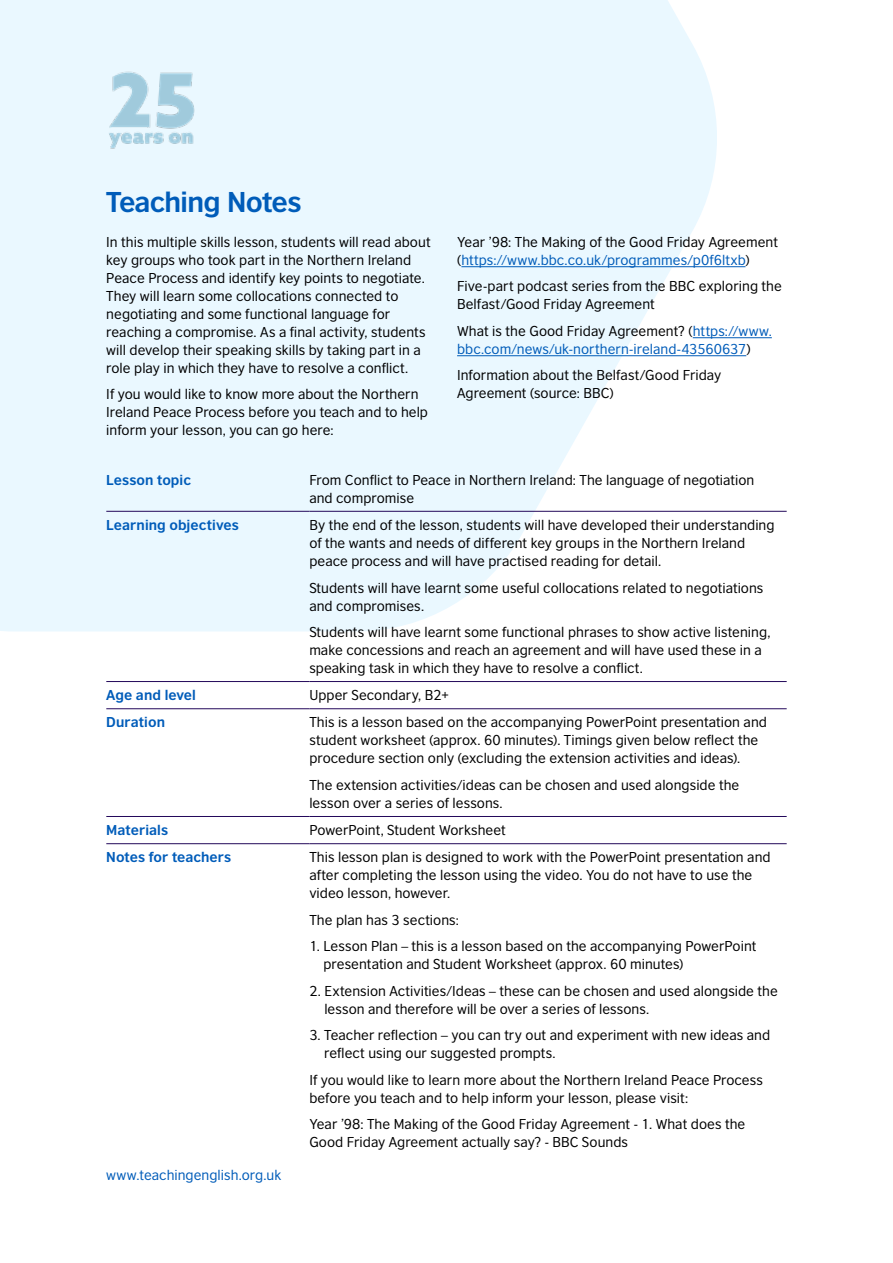
<style>
.page{position:relative;width:893px;height:1263px;background:#fff}
.page>*{position:absolute;margin:0;border:0;box-sizing:border-box;transform-origin:0 0}
.t1{font:700 27px "British Council Sans";letter-spacing:-.025em;color:#005cb9}
.t2{font:13.5px/18px "British Council Sans";letter-spacing:.005em;color:#000}
.t3{font:13.5px/18px "British Council Sans";letter-spacing:.005em;color:#005cb9}
.t4{font:700 13.5px "British Council Sans";letter-spacing:.005em;color:#005cb9}
.s1{color:#005cb9}
.s2{color:#000}
</style>
<div class="page">
<svg style="left:0;top:0;width:725px;height:631px;background:#ecf8fe"></svg>
<img style="left:106px;top:64px;width:91px;height:92px">
<hr style="left:461px;top:266px;width:284px;height:1px;background:#005cb9">
<hr style="left:693px;top:337px;width:79px;height:1px;background:#005cb9">
<hr style="left:457px;top:355px;width:289px;height:1px;background:#005cb9">
<hr style="left:106px;top:511px;width:203px;height:1px;background:#23085a">
<hr style="left:309px;top:511px;width:478px;height:1px;background:#23085a">
<hr style="left:106px;top:681px;width:203px;height:1px;background:#23085a">
<hr style="left:309px;top:681px;width:478px;height:1px;background:#23085a">
<hr style="left:106px;top:708px;width:203px;height:1px;background:#23085a">
<hr style="left:309px;top:708px;width:478px;height:1px;background:#23085a">
<hr style="left:106px;top:816px;width:203px;height:1px;background:#23085a">
<hr style="left:309px;top:816px;width:478px;height:1px;background:#23085a">
<hr style="left:106px;top:843px;width:203px;height:1px;background:#23085a">
<hr style="left:309px;top:843px;width:478px;height:1px;background:#23085a">
<h1 class="t1" style="left:106px;top:178px;width:197px">Teaching Notes</h1>
<p class="t2" style="left:106px;top:232px;width:326px">In this multiple skills lesson, students will read about key groups who took part in the Northern Ireland Peace Process and identify key points to negotiate.<br>They will learn some collocations connected to negotiating and some functional language for reaching a compromise. As a final activity, students will develop their speaking skills by taking part in a role play in which they have to resolve a conflict.</p>
<p class="t2" style="left:106px;top:384px;width:323px">If you would like to know more about the Northern<br>Ireland Peace Process before you teach and to help inform your lesson, you can go here:</p>
<p class="t2" style="left:457px;top:232px;width:322px">Year ’98: The Making of the Good Friday Agreement (<span class="s1">https://www.bbc.co.uk/programmes/p0f6ltxb</span>)</p>
<p class="t2" style="left:457px;top:276px;width:326px">Five-part podcast series from the BBC exploring the<br>Belfast/Good Friday Agreement</p>
<p class="t3" style="left:457px;top:321px;width:316px"><span class="s2">What is the Good Friday Agreement? (</span>https://www. bbc.com/news/uk-northern-ireland-43560637<span class="s2">)</span></p>
<p class="t2" style="left:457px;top:365px;width:266px">Information about the Belfast/Good Friday<br>Agreement (source: BBC)</p>
<p class="t4" style="left:106px;top:468px;width:86px">Lesson topic</p>
<p class="t2" style="left:309px;top:470px;width:447px">From Conflict to Peace in Northern Ireland: The language of negotiation and compromise</p>
<p class="t4" style="left:106px;top:513px;width:134px">Learning objectives</p>
<p class="t2" style="left:309px;top:515px;width:467px">By the end of the lesson, students will have developed their understanding of the wants and needs of different key groups in the Northern Ireland peace process and will have practised reading for detail.</p>
<p class="t2" style="left:309px;top:577px;width:456px">Students will have learnt some useful collocations related to negotiations and compromises.</p>
<p class="t2" style="left:309px;top:622px;width:463px">Students will have learnt some functional phrases to show active listening, make concessions and reach an agreement and will have used these in a speaking task in which they have to resolve a conflict.</p>
<p class="t4" style="left:106px;top:683px;width:91px">Age and level</p>
<p class="t2" style="left:309px;top:685px;width:141px">Upper Secondary, B2+</p>
<p class="t4" style="left:106px;top:710px;width:60px">Duration</p>
<p class="t2" style="left:309px;top:712px;width:459px">This is a lesson based on the accompanying PowerPoint presentation and student worksheet (approx. 60 minutes). Timings given below reflect the procedure section only (excluding the extension activities and ideas).</p>
<p class="t2" style="left:309px;top:775px;width:431px">The extension activities/ideas can be chosen and used alongside the lesson over a series of lessons.</p>
<p class="t4" style="left:106px;top:818px;width:63px">Materials</p>
<p class="t2" style="left:309px;top:820px;width:198px">PowerPoint, Student Worksheet</p>
<p class="t4" style="left:106px;top:845px;width:126px">Notes for teachers</p>
<p class="t2" style="left:309px;top:847px;width:463px">This lesson plan is designed to work with the PowerPoint presentation and after completing the lesson using the video. You do not have to use the video lesson, however.</p>
<p class="t2" style="left:309px;top:910px;width:151px">The plan has 3 sections:</p>
<p class="t2" style="left:323px;top:936px;width:435px;text-indent:-14px">1. Lesson Plan – this is a lesson based on the accompanying PowerPoint presentation and Student Worksheet (approx. 60 minutes)</p>
<p class="t2" style="left:324px;top:981px;width:455px;text-indent:-15px">2. Extension Activities/Ideas – these can be chosen and used alongside the lesson and therefore will be over a series of lessons.</p>
<p class="t2" style="left:324px;top:1025px;width:447px;text-indent:-15px">3. Teacher reflection – you can try out and experiment with new ideas and reflect using our suggested prompts.</p>
<p class="t2" style="left:309px;top:1070px;width:455px">If you would like to learn more about the Northern Ireland Peace Process before you teach and to help inform your lesson, please visit:</p>
<p class="t2" style="left:309px;top:1114px;width:437px">Year ’98: The Making of the Good Friday Agreement - 1. What does the<br>Good Friday Agreement actually say? - BBC Sounds</p>
<p class="t3" style="left:106px;top:1164px;width:177px">www.teachingenglish.org.uk</p>
</div>
